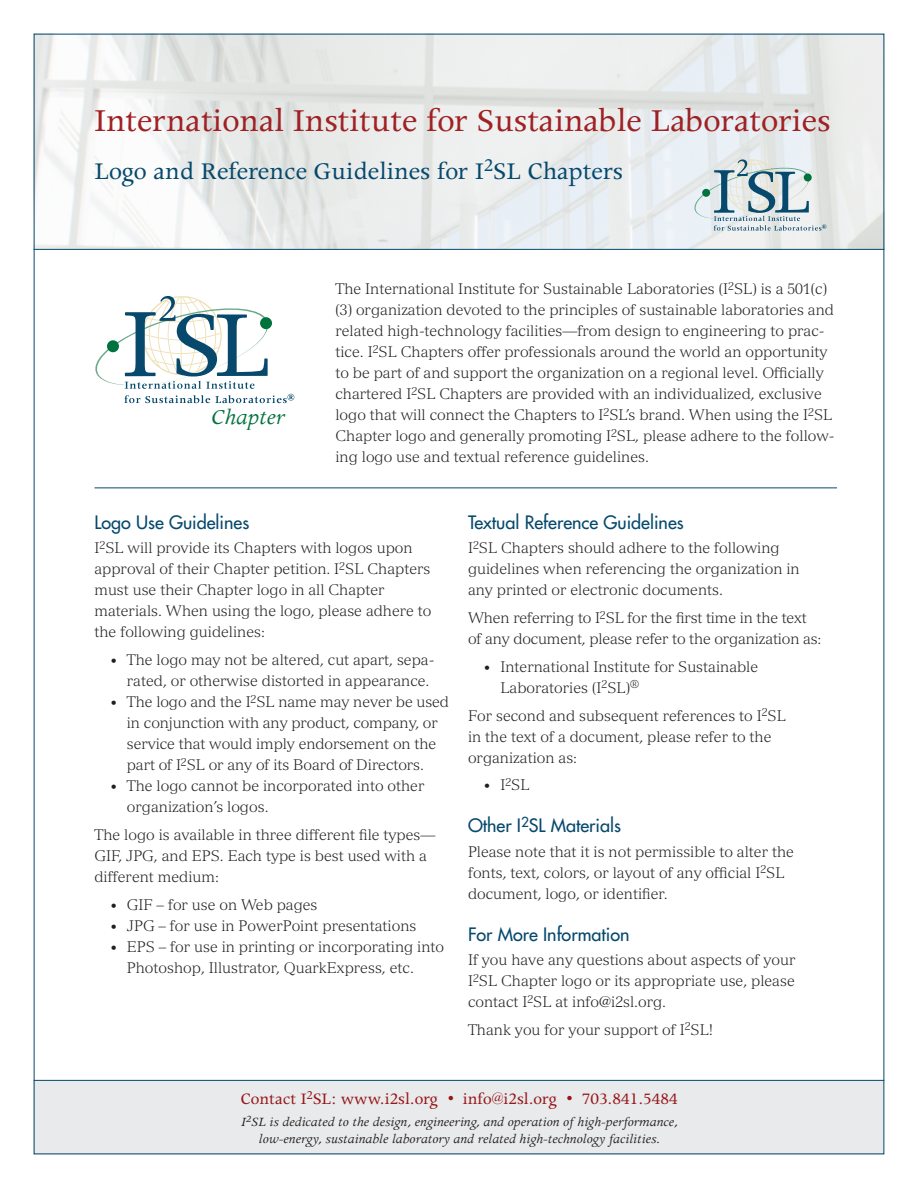
<style>
.page{position:relative;width:918px;height:1188px;background:#fff}
.page>*{position:absolute;margin:0;border:0;box-sizing:border-box;transform-origin:0 0}
.t1{font:36px "Apollo MT Std";color:#9f2124}
.t2{font:27px "Apollo MT Std";color:#06496d}
.t3{font:italic 24px "Apollo MT Std";color:#00723e}
.subhead{font:500 18px "Futura Std";color:#06496d}
.t4{font:18px "Apollo MT Std";color:#961619}
.body{font:300 15px/21px "Versailles LT Std";color:#231f20}
.t5{font:italic 14.25px/16.5px "Apollo MT Std";color:#231f20;text-align:center}
.s1{font-size:12px}
</style>
<div class="page">
<img style="left:36px;top:36px;width:846px;height:213px">
<div style="left:34px;top:1080px;width:850px;height:74px;background:#e9eaeb"></div>
<hr style="left:34px;top:249px;width:850px;height:1px;background:#06496d">
<hr style="left:34px;top:1080px;width:850px;height:1px;background:#06496d">
<svg style="left:694px;top:159px;width:133px;height:72px;background:#c3d0d5"></svg>
<div style="left:804px;top:174px;width:8px;height:7px;background:#00723e;border-radius:50%"></div>
<div style="left:702px;top:189px;width:8px;height:8px;background:#00723e;border-radius:50%"></div>
<svg style="left:95px;top:296px;width:199px;height:107px"></svg>
<div style="left:260px;top:317px;width:12px;height:12px;background:#00723e;border-radius:50%"></div>
<div style="left:107px;top:340px;width:12px;height:12px;background:#00723e;border-radius:50%"></div>
<hr style="left:94px;top:488px;width:743px;height:1px;background:#06496d">
<p class="t1" style="left:94px;top:101px;width:738px">International Institute for Sustainable Laboratories</p>
<p class="t2" style="left:94px;top:157px;width:530px">Logo and Reference Guidelines for I<sup>2</sup>SL Chapters</p>
<p class="t3" style="left:210px;top:404px;width:76px">Chapter</p>
<p class="body" style="left:335px;top:278px;width:501px">The International Institute for Sustainable Laboratories (I<sup>2</sup>SL) is a 501(c) (3) organization devoted to the principles of sustainable laboratories and related high-technology facilities—from design to engineering to prac&shy;tice. I<sup>2</sup>SL Chapters offer professionals around the world an opportunity to be part of and support the organization on a regional level. Officially chartered I<sup>2</sup>SL Chapters are provided with an individualized, exclusive logo that will connect the Chapters to I<sup>2</sup>SL’s brand. When using the I<sup>2</sup>SL Chapter logo and generally promoting I<sup>2</sup>SL, please adhere to the follow&shy;ing logo use and textual reference guidelines.</p>
<p class="subhead" style="left:94px;top:511px;width:156px">Logo Use Guidelines</p>
<p class="body" style="left:94px;top:538px;width:339px">I<sup>2</sup>SL will provide its Chapters with logos upon approval of their Chapter petition. I<sup>2</sup>SL Chapters must use their Chapter logo in all Chapter materials. When using the logo, please adhere to the following guidelines:</p>
<p class="body" style="left:127px;top:649px;width:309px;text-indent:-16px"><span class="s1">•</span> The logo may not be altered, cut apart, sepa&shy;rated, or otherwise distorted in appearance.</p>
<p class="body" style="left:111px;top:691px;width:340px;text-align:center"><span class="s1">•</span> The logo and the I<sup>2</sup>SL name may never be used in conjunction with any product, company, or service that would imply endorsement on the part of I<sup>2</sup>SL or any of its Board of Directors.</p>
<p class="body" style="left:127px;top:775px;width:299px;text-indent:-16px"><span class="s1">•</span> The logo cannot be incorporated into other organization’s logos.</p>
<p class="body" style="left:94px;top:824px;width:343px">The logo is available in three different file types—<br>GIF, JPG, and EPS. Each type is best used with a different medium:</p>
<p class="body" style="left:111px;top:894px;width:208px"><span class="s1">•</span> GIF – for use on Web pages</p>
<p class="body" style="left:111px;top:915px;width:307px"><span class="s1">•</span> JPG – for use in PowerPoint presentations</p>
<p class="body" style="left:127px;top:936px;width:319px;text-indent:-16px"><span class="s1">•</span> EPS – for use in printing or incorporating into<br>Photoshop, Illustrator, QuarkExpress, etc.</p>
<p class="subhead" style="left:468px;top:511px;width:217px">Textual Reference Guidelines</p>
<p class="body" style="left:468px;top:538px;width:333px">I<sup>2</sup>SL Chapters should adhere to the following guidelines when referencing the organization in any printed or electronic documents.</p>
<p class="body" style="left:468px;top:607px;width:355px">When referring to I<sup>2</sup>SL for the first time in the text of any document, please refer to the organization as:</p>
<p class="body" style="left:500px;top:656px;width:259px;text-indent:-16px"><span class="s1">•</span> International Institute for Sustainable<br>Laboratories (I<sup>2</sup>SL)<sup>®</sup></p>
<p class="body" style="left:468px;top:705px;width:319px">For second and subsequent references to I<sup>2</sup>SL in the text of a document, please refer to the organization as:</p>
<p class="body" style="left:484px;top:775px;width:47px"><span class="s1">•</span> I<sup>2</sup>SL</p>
<p class="subhead" style="left:468px;top:814px;width:154px">Other I<sup>2</sup>SL Materials</p>
<p class="body" style="left:468px;top:841px;width:327px">Please note that it is not permissible to alter the fonts, text, colors, or layout of any official I<sup>2</sup>SL document, logo, or identifier.</p>
<p class="subhead" style="left:468px;top:923px;width:163px">For More Information</p>
<p class="body" style="left:468px;top:949px;width:329px;text-align:justify">If you have any questions about aspects of your I<sup>2</sup>SL Chapter logo or its appropriate use, please contact I<sup>2</sup>SL at info@i2sl.org.</p>
<p class="body" style="left:468px;top:1019px;width:247px">Thank you for your support of I<sup>2</sup>SL!</p>
<p class="t4" style="left:241px;top:1089px;width:438px">Contact I<sup>2</sup>SL: www.i2sl.org • info@i2sl.org • 703.841.5484</p>
<p class="t5" style="left:241px;top:1115px;width:439px">I<sup>2</sup>SL is dedicated to the design, engineering, and operation of high-performance, low-energy, sustainable laboratory and related high-technology facilities.</p>
</div>
